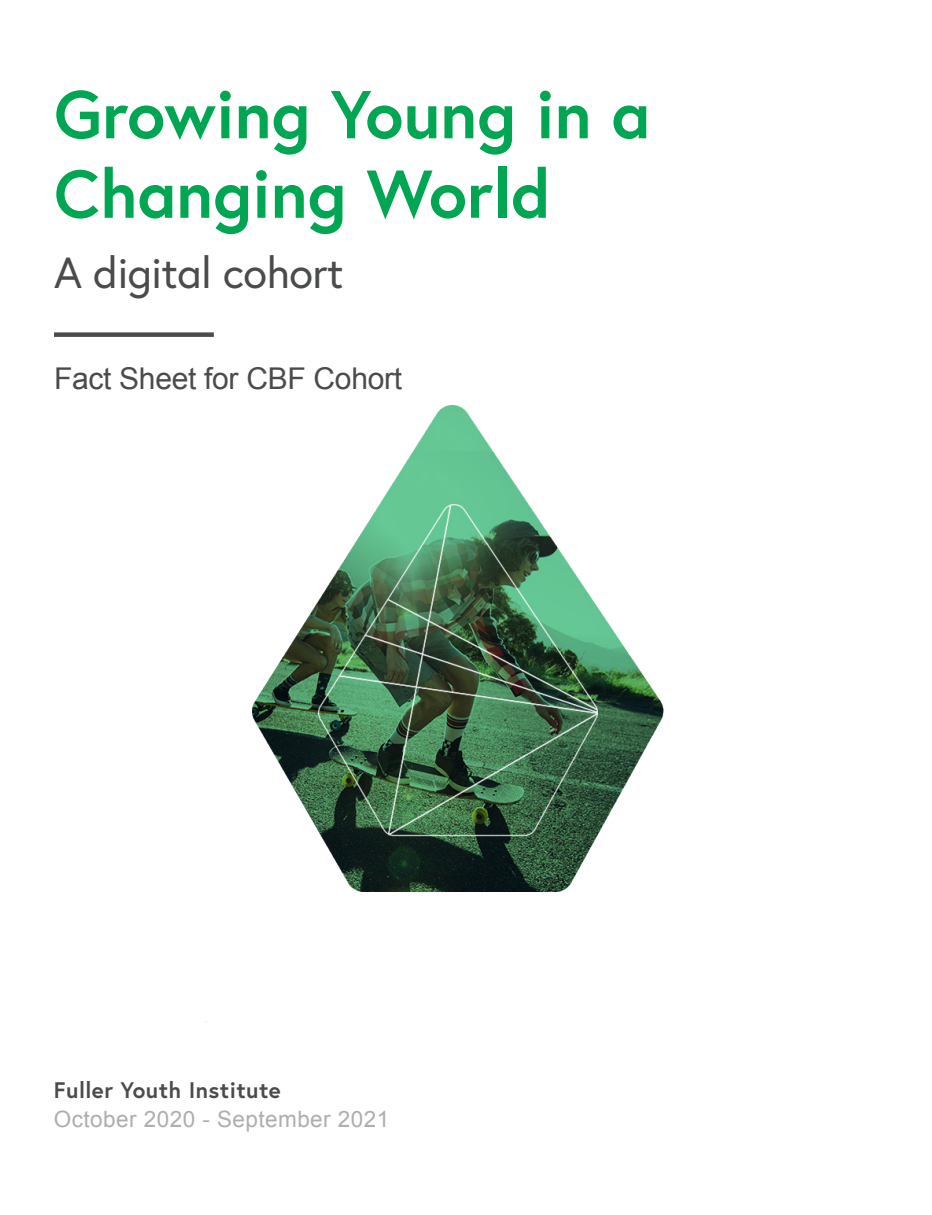
<style>
.page{position:relative;width:932px;height:1215px;background:#fff}
.page>*{position:absolute;margin:0;border:0;box-sizing:border-box;transform-origin:0 0}
.t1{font:700 67.5px/79.5px "Europa";color:#00a651}
.t2{font:43.5px "Europa";letter-spacing:-.01em;color:#4a4b4b}
.t3{font:30px "Arial";letter-spacing:-.01em;color:#4a4b4b}
.t4{font:22.5px/29.8px "Arial";letter-spacing:.02em;color:#b0adac}
.s1{font-family:"Europa";font-weight:700;color:#4a4b4b}
</style>
<div class="page">
<img style="left:252px;top:405px;width:412px;height:487px">
<div style="left:54px;top:332px;width:160px;height:5px;background:#4a4b4b"></div>
<p class="t1" style="left:54px;top:73px;width:597px">Growing Young in a<br>Changing World</p>
<p class="t2" style="left:54px;top:245px;width:291px">A digital cohort</p>
<p class="t3" style="left:54px;top:359px;width:349px">Fact Sheet for CBF Cohort</p>
<p class="t4" style="left:54px;top:1075px;width:337px"><span class="s1">Fuller Youth Institute<br></span>October 2020 - September 2021</p>
</div>
